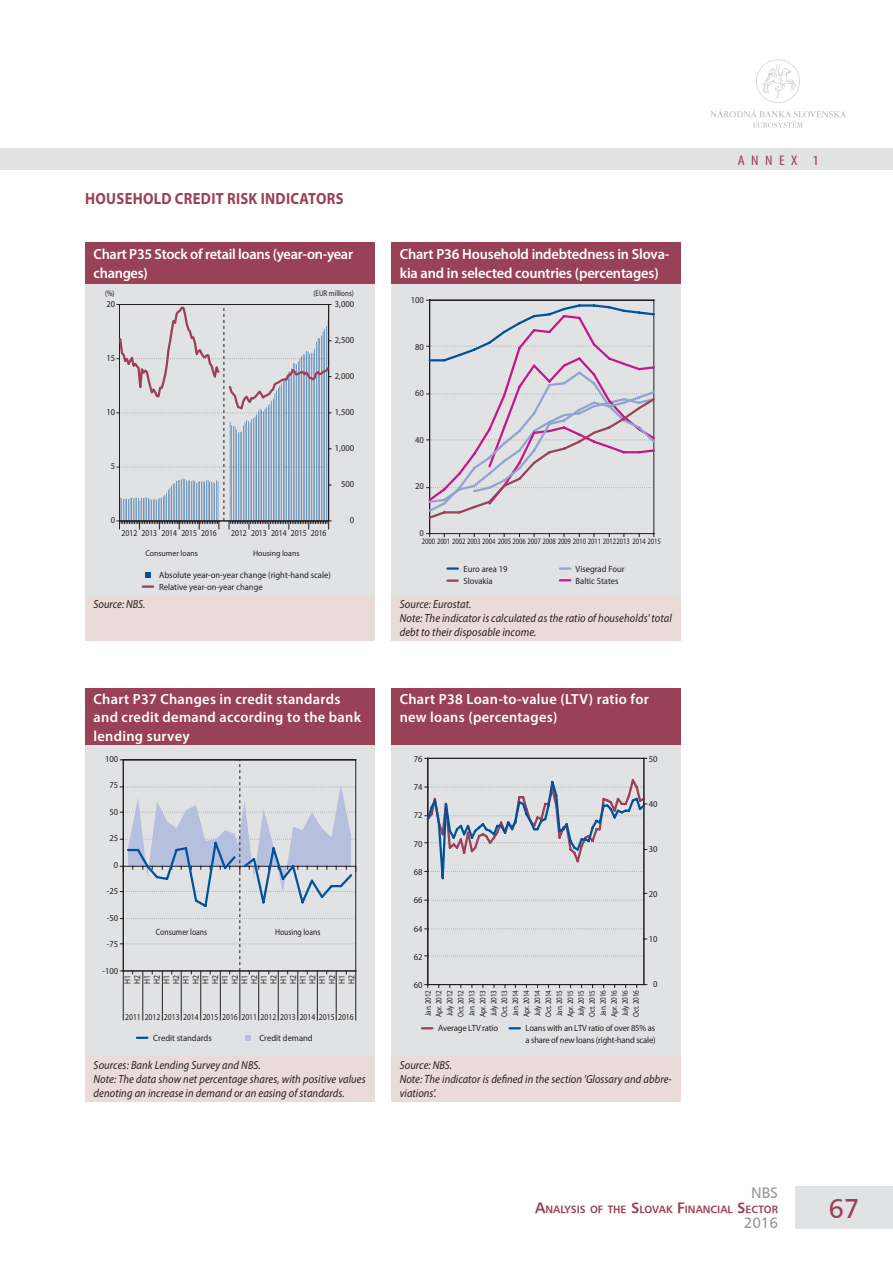
<style>
.page{position:relative;width:893px;height:1263px;background:#fff}
.page>*{position:absolute;margin:0;border:0;box-sizing:border-box;transform-origin:0 0}
.t1{font:27px "Humanist 777 AT";color:#994156}
._1_nadpis_2{font:700 16.2px "Myriad Pro";letter-spacing:.02em;color:#994156;scale:.9 1}
.t2{font:15px "Humanist 777 AT";color:#939598}
._3_graf_NADPIS{font:600 14.7px/18.6px "Myriad Pro";letter-spacing:.01em;color:#fff}
._3_graf_NADPIS-2{font:600 14.7px/18.8px "Myriad Pro";letter-spacing:-.01em;color:#fff}
._3_graf_NADPIS-3{font:600 14.7px/18.8px "Myriad Pro";letter-spacing:-.02em;color:#fff}
.t3{font:condensed 13.95px "Myriad Pro";letter-spacing:.405em;color:#994156;scale:1.15 1}
._3_graf_ZDROJ{font:italic 11.7px/14.1px "Myriad Pro";letter-spacing:.01em;color:#231f20;scale:.9 1}
.t4{font:10.5px "Humanist 777 AT Bold";color:#994156}
.t5{font:9px/12px "Myriad Pro";color:#231f20;scale:.95 1}
.t6{font:9px/9.8px "Myriad Pro";color:#231f20;text-align:justify;scale:.85 1}
.t7{font:9px/12px "Myriad Pro";letter-spacing:-.02em;color:#231f20;scale:.95 1}
.t8{font:8.25px/10.9px "Myriad Pro";letter-spacing:-.01em;color:#231f20;text-align:justify;scale:.85 1}
.t9{font:8.25px "Myriad Pro";letter-spacing:-.01em;color:#231f20;scale:.8 1}
.t10{font:8.25px "Myriad Pro";letter-spacing:-.01em;color:#231f20;scale:.95 1}
.s1{font-size:15px}
</style>
<div class="page">
<div style="left:0;top:149px;width:893px;height:21px;background:#e1e2e4"></div>
<svg style="left:710px;top:109px;width:136px;height:19px"></svg>
<svg style="left:756px;top:60px;width:44px;height:43px"></svg>
<div style="left:795px;top:1186px;width:98px;height:43px;background:#e1e2e4"></div>
<div style="left:85px;top:242px;width:289px;height:42px;background:#994156"></div>
<div style="left:85px;top:284px;width:289px;height:311px;background:#e1e2e4"></div>
<div style="left:85px;top:595px;width:289px;height:45px;background:#eadad8"></div>
<div style="left:391px;top:242px;width:289px;height:42px;background:#994156"></div>
<div style="left:391px;top:284px;width:289px;height:311px;background:#e1e2e4"></div>
<div style="left:391px;top:595px;width:289px;height:45px;background:#eadad8"></div>
<div style="left:85px;top:688px;width:289px;height:57px;background:#994156"></div>
<div style="left:85px;top:745px;width:289px;height:311px;background:#e1e2e4"></div>
<div style="left:85px;top:1056px;width:289px;height:45px;background:#eadad8"></div>
<div style="left:391px;top:688px;width:289px;height:57px;background:#994156"></div>
<div style="left:391px;top:745px;width:289px;height:311px;background:#e1e2e4"></div>
<div style="left:391px;top:1056px;width:289px;height:45px;background:#eadad8"></div>
<svg style="left:145px;top:572px;width:6px;height:5px"></svg>
<svg style="left:143px;top:585px;width:10px;height:3px"></svg>
<svg style="left:117px;top:304px;width:215px;height:225px"></svg>
<svg style="left:447px;top:567px;width:11px;height:3px"></svg>
<svg style="left:447px;top:579px;width:11px;height:3px"></svg>
<svg style="left:560px;top:567px;width:10px;height:3px"></svg>
<svg style="left:560px;top:579px;width:10px;height:2px"></svg>
<hr style="left:653px;top:300px;width:1px;height:234px;background:#231f20">
<hr style="left:430px;top:533px;width:224px;height:1px;background:#231f20">
<hr style="left:429px;top:300px;width:1px;height:234px;background:#231f20">
<svg style="left:426px;top:300px;width:229px;height:221px"></svg>
<svg style="left:422px;top:1027px;width:10px;height:2px"></svg>
<svg style="left:509px;top:1027px;width:11px;height:2px"></svg>
<hr style="left:428px;top:758px;width:216px;height:1px;background:#231f20">
<hr style="left:427px;top:758px;width:1px;height:226px;background:#231f20">
<svg style="left:425px;top:955px;width:219px;height:1px"></svg>
<svg style="left:425px;top:928px;width:219px;height:1px"></svg>
<svg style="left:425px;top:900px;width:219px;height:1px"></svg>
<hr style="left:428px;top:984px;width:216px;height:1px;background:#231f20">
<hr style="left:644px;top:758px;width:1px;height:226px;background:#231f20">
<svg style="left:425px;top:777px;width:222px;height:104px"></svg>
<svg style="left:245px;top:1035px;width:6px;height:6px"></svg>
<svg style="left:137px;top:1037px;width:10px;height:2px"></svg>
<hr style="left:123px;top:971px;width:1px;height:49px;background:#231f20">
<hr style="left:355px;top:971px;width:1px;height:49px;background:#231f20">
<hr style="left:142px;top:971px;width:1px;height:49px;background:#231f20">
<hr style="left:162px;top:971px;width:1px;height:49px;background:#231f20">
<hr style="left:181px;top:971px;width:1px;height:49px;background:#231f20">
<hr style="left:200px;top:971px;width:1px;height:49px;background:#231f20">
<hr style="left:220px;top:971px;width:1px;height:49px;background:#231f20">
<hr style="left:240px;top:971px;width:1px;height:49px;background:#231f20">
<hr style="left:258px;top:971px;width:1px;height:49px;background:#231f20">
<hr style="left:278px;top:971px;width:1px;height:49px;background:#231f20">
<hr style="left:297px;top:971px;width:1px;height:49px;background:#231f20">
<hr style="left:317px;top:971px;width:1px;height:49px;background:#231f20">
<hr style="left:336px;top:971px;width:1px;height:49px;background:#231f20">
<svg style="left:120px;top:759px;width:236px;height:215px"></svg>
<p class="_1_nadpis_2" style="left:85px;top:188px;width:289px">HOUSEHOLD CREDIT RISK INDICATORS</p>
<p class="_3_graf_NADPIS-3" style="left:94px;top:245px;width:261px">Chart P35 Stock of retail loans (year-on-year changes)</p>
<p class="t8" style="left:105px;top:287px;width:13px">(%)</p>
<p class="t8" style="left:314px;top:287px;width:49px">(EUR millions)</p>
<p class="t5" style="left:106px;top:298px;width:11px">20</p>
<p class="t5" style="left:106px;top:352px;width:11px">15</p>
<p class="t5" style="left:106px;top:406px;width:11px">10</p>
<p class="t5" style="left:111px;top:460px;width:6px">5</p>
<p class="t5" style="left:111px;top:514px;width:6px">0</p>
<p class="t6" style="left:122px;top:528px;width:114px">2012 2013 2014 2015 2016</p>
<p class="t6" style="left:231px;top:528px;width:114px">2012 2013 2014 2015 2016</p>
<p class="t10" style="left:145px;top:548px;width:57px">Consumer loans</p>
<p class="t10" style="left:253px;top:548px;width:50px">Housing loans</p>
<p class="t5" style="left:335px;top:298px;width:22px">3,000</p>
<p class="t5" style="left:335px;top:334px;width:22px">2,500</p>
<p class="t5" style="left:335px;top:370px;width:22px">2,000</p>
<p class="t5" style="left:335px;top:406px;width:22px">1,500</p>
<p class="t5" style="left:335px;top:442px;width:22px">1,000</p>
<p class="t5" style="left:341px;top:478px;width:15px">500</p>
<p class="t5" style="left:350px;top:514px;width:6px">0</p>
<p class="_3_graf_ZDROJ" style="left:94px;top:597px;width:59px">Source: NBS.</p>
<p class="t5" style="left:159px;top:569px;width:182px">Absolute year-on-year change (right-hand scale)<br>Relative year-on-year change</p>
<p class="_3_graf_NADPIS" style="left:94px;top:689px;width:269px">Chart P37 Changes in credit standards and credit demand according to the bank lending survey</p>
<p class="t5" style="left:105px;top:752px;width:15px">100</p>
<p class="t5" style="left:110px;top:779px;width:11px">75</p>
<p class="t5" style="left:110px;top:805px;width:11px">50</p>
<p class="t5" style="left:110px;top:832px;width:11px">25</p>
<p class="t5" style="left:114px;top:858px;width:6px">0</p>
<p class="t5" style="left:107px;top:885px;width:13px">-25</p>
<p class="t5" style="left:107px;top:912px;width:13px">-50</p>
<p class="t5" style="left:107px;top:938px;width:13px">-75</p>
<p class="t5" style="left:103px;top:965px;width:18px">-100</p>
<p class="t6" style="left:156px;top:927px;width:62px">Consumer loans</p>
<p class="t6" style="left:275px;top:927px;width:55px">Housing loans</p>
<p class="t6" style="left:122px;top:984px;width:12px;rotate:-90deg">H1<br>H2<br>H1<br>H2<br>H1<br>H2<br>H1<br>H2<br>H1<br>H2<br>H1<br>H2<br>H1<br>H2<br>H1<br>H2<br>H1<br>H2<br>H1<br>H2<br>H1<br>H2<br>H1<br>H2</p>
<p class="t6" style="left:125px;top:1012px;width:270px">2011 2012 2013 2014 2015 2016 2011 2012 2013 2014 2015 2016</p>
<p class="t5" style="left:153px;top:1032px;width:63px">Credit standards</p>
<p class="t5" style="left:259px;top:1032px;width:58px">Credit demand</p>
<p class="_3_graf_ZDROJ" style="left:94px;top:1058px;width:187px">Sources: Bank Lending Survey and NBS.</p>
<p class="_3_graf_ZDROJ" style="left:94px;top:1072px;width:304px">Note: The data show net percentage shares, with positive values denoting an increase in demand or an easing of standards.</p>
<p class="_3_graf_NADPIS-2" style="left:400px;top:245px;width:271px">Chart P36 Household indebtedness in Slova&shy;kia and in selected countries (percentages)</p>
<p class="t5" style="left:411px;top:295px;width:15px">100</p>
<p class="t5" style="left:415px;top:341px;width:11px">80</p>
<p class="t5" style="left:415px;top:388px;width:11px">60</p>
<p class="t5" style="left:415px;top:434px;width:11px">40</p>
<p class="t5" style="left:415px;top:481px;width:11px">20</p>
<p class="t5" style="left:420px;top:527px;width:6px">0</p>
<p class="t9" style="left:422px;top:536px;width:300px">2000 2001 2002 2003 2004 2005 2006 2007 2008 2009 2010 2011 20122013 2014 2015</p>
<p class="t5" style="left:463px;top:563px;width:48px">Euro area 19<br>Slovakia</p>
<p class="t5" style="left:576px;top:563px;width:53px">Visegrad Four<br>Baltic States</p>
<p class="_3_graf_ZDROJ" style="left:400px;top:597px;width:81px">Source: Eurostat.</p>
<p class="_3_graf_ZDROJ" style="left:400px;top:611px;width:304px">Note: The indicator is calculated as the ratio of households' total debt to their disposable income.</p>
<p class="_3_graf_NADPIS" style="left:400px;top:689px;width:251px">Chart P38 Loan-to-value (LTV) ratio for new loans (percentages)</p>
<p class="t5" style="left:414px;top:753px;width:11px">76</p>
<p class="t5" style="left:414px;top:781px;width:11px">74</p>
<p class="t5" style="left:414px;top:809px;width:11px">72</p>
<p class="t5" style="left:414px;top:838px;width:11px">70</p>
<p class="t5" style="left:414px;top:866px;width:11px">68</p>
<p class="t5" style="left:414px;top:894px;width:11px">66</p>
<p class="t5" style="left:414px;top:923px;width:11px">64</p>
<p class="t5" style="left:414px;top:951px;width:11px">62</p>
<p class="t5" style="left:414px;top:979px;width:11px">60</p>
<p class="t8" style="left:423px;top:1017px;width:33px;rotate:-90deg">Jan. 2012<br>Apr. 2012<br>July 2012<br>Oct. 2012<br>Jan. 2013<br>Apr. 2013<br>July 2013<br>Oct. 2013<br>Jan. 2014<br>Apr. 2014<br>July 2014<br>Oct. 2014<br>Jan. 2015<br>Apr. 2015<br>July 2015<br>Oct. 2015<br>Jan. 2016<br>Apr. 2016<br>July 2016<br>Oct. 2016</p>
<p class="t5" style="left:649px;top:753px;width:11px">50</p>
<p class="t5" style="left:649px;top:798px;width:11px">40</p>
<p class="t5" style="left:649px;top:843px;width:11px">30</p>
<p class="t5" style="left:649px;top:888px;width:11px">20</p>
<p class="t5" style="left:649px;top:933px;width:11px">10</p>
<p class="t5" style="left:653px;top:978px;width:6px">0</p>
<p class="t7" style="left:438px;top:1022px;width:65px">Average LTV ratio</p>
<p class="t7" style="left:526px;top:1022px;width:138px">Loans with an LTV ratio of over 85% as a share of new loans (right-hand scale)</p>
<p class="_3_graf_ZDROJ" style="left:400px;top:1058px;width:60px">Source: NBS.</p>
<p class="_3_graf_ZDROJ" style="left:400px;top:1072px;width:304px">Note: The indicator is defined in the section 'Glossary and abbre&shy;viations'.</p>
<p class="t3" style="left:738px;top:152px;width:72px">ANNEX 1</p>
<p class="t2" style="left:751px;top:1184px;width:29px">NBS</p>
<p class="t4" style="left:535px;top:1203px;width:244px"><span class="s1">A</span>NALYSIS OF THE <span class="s1">S</span> LOVAK <span class="s1">F</span>INANCIAL <span class="s1">S</span> ECTOR</p>
<p class="t2" style="left:744px;top:1214px;width:36px">2016</p>
<h1 class="t1" style="left:829px;top:1193px;width:32px">67</h1>
</div>
